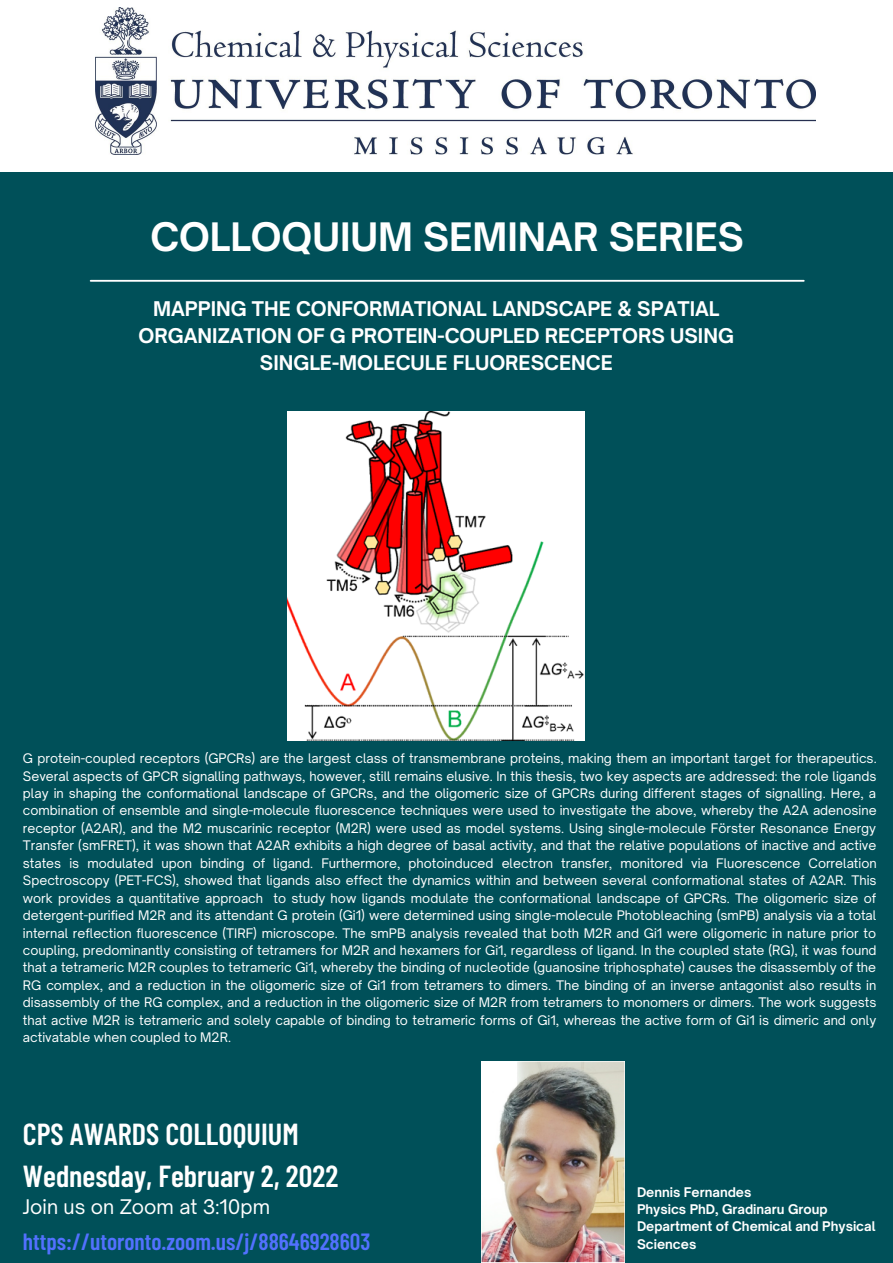
<style>
.page{position:relative;width:893px;height:1263px;background:#005059}
.page>*{position:absolute;margin:0;border:0;box-sizing:border-box;transform-origin:0 0}
.t1{font:700 37.5px "Open Sauce One";color:#fff}
.t2{font:600 30.38px "Barlow Condensed";color:#fff}
.t3{font:600 23.4px "Barlow Condensed";color:#5271ff}
.t4{font:700 19.42px/26.8px "Open Sauce One";color:#fff;text-align:center}
.t5{font:19.27px "Open Sauce One";color:#fff}
.t6{font:700 12.75px/17.5px "Open Sauce One";color:#fff}
.t7{font:12.6px/17.5px "Open Sauce One";color:#fff;text-align:justify}
</style>
<div class="page">
<hr style="left:91px;top:280px;width:713px;height:2px;background:#fff">
<div style="left:0;top:0;width:893px;height:172px;background:#fff"></div>
<img style="left:96px;top:8px;width:719px;height:147px">
<img style="left:288px;top:412px;width:296px;height:329px">
<img style="left:482px;top:1061px;width:142px;height:202px">
<p class="t1" style="left:150px;top:213px;width:595px">COLLOQUIUM SEMINAR SERIES</p>
<p class="t4" style="left:139px;top:295px;width:597px">MAPPING THE CONFORMATIONAL LANDSCAPE &amp; SPATIAL<br>ORGANIZATION OF G PROTEIN-COUPLED RECEPTORS USING<br>SINGLE-MOLECULE FLUORESCENCE</p>
<p class="t7" style="left:23px;top:749px;width:855px">G protein-coupled receptors (GPCRs) are the largest class of transmembrane proteins, making them an important target for therapeutics.<br>Several aspects of GPCR signalling pathways, however, still remains elusive. In this thesis, two key aspects are addressed: the role ligands play in shaping the conformational landscape of GPCRs, and the oligomeric size of GPCRs during different stages of signalling. Here, a combination of ensemble and single-molecule fluorescence techniques were used to investigate the above, whereby the A2A adenosine receptor (A2AR), and the M2 muscarinic receptor (M2R) were used as model systems. Using single-molecule Förster Resonance Energy Transfer (smFRET), it was shown that A2AR exhibits a high degree of basal activity, and that the relative populations of inactive and active states is modulated upon binding of ligand. Furthermore, photoinduced electron transfer, monitored via Fluorescence Correlation Spectroscopy (PET-FCS), showed that ligands also effect the dynamics within and between several conformational states of A2AR. This work provides a quantitative approach to study how ligands modulate the conformational landscape of GPCRs. The oligomeric size of detergent-purified M2R and its attendant G protein (Gi1) were determined using single-molecule Photobleaching (smPB) analysis via a total internal reflection fluorescence (TIRF) microscope. The smPB analysis revealed that both M2R and Gi1 were oligomeric in nature prior to coupling, predominantly consisting of tetramers for M2R and hexamers for Gi1, regardless of ligand. In the coupled state (RG), it was found that a tetrameric M2R couples to tetrameric Gi1, whereby the binding of nucleotide (guanosine triphosphate) causes the disassembly of the RG complex, and a reduction in the oligomeric size of Gi1 from tetramers to dimers. The binding of an inverse antagonist also results in disassembly of the RG complex, and a reduction in the oligomeric size of M2R from tetramers to monomers or dimers. The work suggests that active M2R is tetrameric and solely capable of binding to tetrameric forms of Gi1, whereas the active form of Gi1 is dimeric and only activatable when coupled to M2R.</p>
<p class="t2" style="left:23px;top:1114px;width:277px">CPS AWARDS COLLOQUIUM</p>
<p class="t2" style="left:23px;top:1157px;width:317px">Wednesday, February 2, 2022</p>
<p class="t5" style="left:23px;top:1194px;width:249px">Join us on Zoom at 3:10pm</p>
<p class="t3" style="left:23px;top:1227px;width:349px">https://utoronto.zoom.us/j/88646928603</p>
<p class="t6" style="left:637px;top:1183px;width:116px">Dennis Fernandes</p>
<p class="t6" style="left:637px;top:1200px;width:192px">Physics PhD, Gradinaru Group</p>
<p class="t6" style="left:637px;top:1218px;width:240px">Department of Chemical and Physical<br>Sciences</p>
</div>
